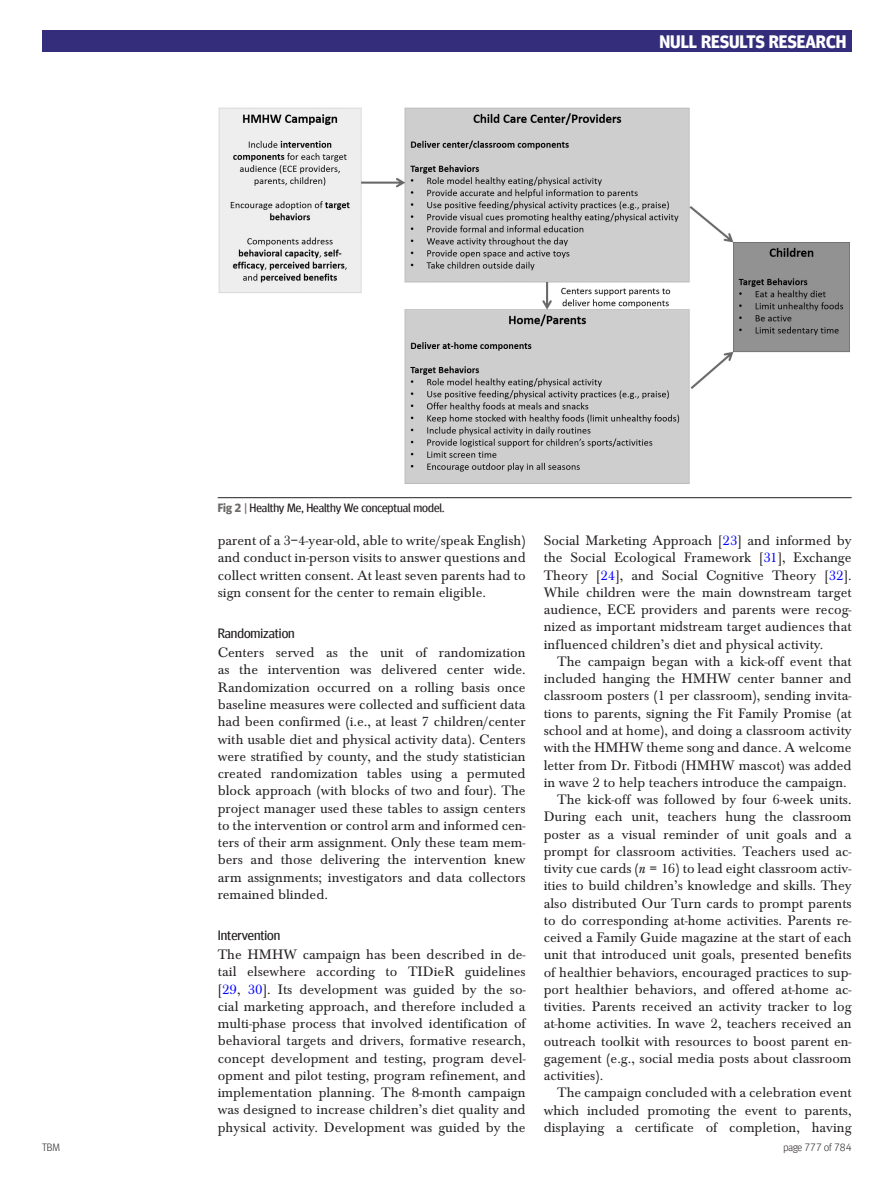
<style>
.page{position:relative;width:894px;height:1186px;background:#fff}
.page>*{position:absolute;margin:0;border:0;box-sizing:border-box;transform-origin:0 0}
.t1{font:700 18px "Meta Headline Offc";color:#fff}
.t2{font:14.25px/17.2px "Baskerville EF";color:#231f20;text-align:justify}
.t3{font:13.5px "Meta Headline Offc";color:#231f20}
.t4{font:12px "Meta Headline Offc";color:#231f20}
.t5{font:300 10.5px "Meta Headline Offc";color:#231f20}
.s1{font-weight:700;color:#6b6a68}
.s2{color:#6b6a68}
.s3{color:#00f}
.s4{font-style:italic}
</style>
<div class="page">
<div style="left:42px;top:30px;width:809px;height:21px;background:#332d7b"></div>
<hr style="left:218px;top:497px;width:633px;height:1px;background:#231f20">
<img style="left:218px;top:107px;width:632px;height:377px">
<p class="t1" style="left:659px;top:31px;width:62px">NULL RESULTS</p>
<p class="t1" style="left:768px;top:31px;width:21px">RESEARCH</p>
<p class="t4" style="left:218px;top:500px;width:228px"><span class="s1">FIG 2</span> <span class="s2">|</span> Healthy Me, Healthy We conceptual model.</p>
<p class="t2" style="left:218px;top:532px;width:309px">parent of a 3–4-year-old, able to write/speak English) and conduct in-person visits to answer questions and collect written consent. At least seven parents had to sign consent for the center to remain eligible.</p>
<p class="t3" style="left:218px;top:626px;width:78px">Randomization</p>
<p class="t2" style="left:218px;top:644px;width:309px">Centers served as the unit of randomization as the intervention was delivered center wide.<br>Randomization occurred on a rolling basis once baseline measures were collected and sufficient data had been confirmed (i.e., at least 7 children/center with usable diet and physical activity data). Centers were stratified by county, and the study statistician created randomization tables using a permuted block approach (with blocks of two and four). The project manager used these tables to assign centers to the intervention or control arm and informed cen&shy;ters of their arm assignment. Only these team mem&shy;bers and those delivering the intervention knew arm assignments; investigators and data collectors remained blinded.</p>
<p class="t3" style="left:218px;top:928px;width:64px">Intervention</p>
<p class="t2" style="left:218px;top:946px;width:309px">The HMHW campaign has been described in de&shy;tail elsewhere according to TIDieR guidelines [<span class="s3">29</span>, <span class="s3">30</span>]. Its development was guided by the so&shy;cial marketing approach, and therefore included a multi-phase process that involved identification of behavioral targets and drivers, formative research, concept development and testing, program devel&shy;opment and pilot testing, program refinement, and implementation planning. The 8-month campaign was designed to increase children’s diet quality and physical activity. Development was guided by the</p>
<p class="t2" style="left:543px;top:532px;width:309px">Social Marketing Approach [<span class="s3">23</span>] and informed by the Social Ecological Framework [<span class="s3">31</span>], Exchange Theory [<span class="s3">24</span>], and Social Cognitive Theory [<span class="s3">32</span>].<br>While children were the main downstream target audience, ECE providers and parents were recog&shy;nized as important midstream target audiences that influenced children’s diet and physical activity.</p>
<p class="t2" style="left:557px;top:653px;width:296px">The campaign began with a kick-off event that</p>
<p class="t2" style="left:543px;top:670px;width:309px">included hanging the HMHW center banner and</p>
<p class="t2" style="left:543px;top:687px;width:309px">classroom posters (1 per classroom), sending invita-</p>
<p class="t2" style="left:543px;top:705px;width:309px">tions to parents, signing the Fit Family Promise (at</p>
<p class="t2" style="left:543px;top:722px;width:309px">school and at home), and doing a classroom activity</p>
<p class="t2" style="left:543px;top:739px;width:309px">with the HMHW theme song and dance. A welcome</p>
<p class="t2" style="left:543px;top:757px;width:309px">letter from Dr. Fitbodi (HMHW mascot) was added</p>
<p class="t2" style="left:543px;top:774px;width:304px">in wave 2 to help teachers introduce the campaign.</p>
<p class="t2" style="left:557px;top:791px;width:296px">The kick-off was followed by four 6-week units.</p>
<p class="t2" style="left:543px;top:808px;width:309px">During each unit, teachers hung the classroom</p>
<p class="t2" style="left:543px;top:826px;width:309px">poster as a visual reminder of unit goals and a</p>
<p class="t2" style="left:543px;top:843px;width:309px">prompt for classroom activities. Teachers used ac-</p>
<p class="t2" style="left:543px;top:860px;width:309px">tivity cue cards (<span class="s4">n</span> = 16) to lead eight classroom activ-</p>
<p class="t2" style="left:543px;top:877px;width:309px">ities to build children’s knowledge and skills. They</p>
<p class="t2" style="left:543px;top:895px;width:309px">also distributed Our Turn cards to prompt parents</p>
<p class="t2" style="left:543px;top:912px;width:309px">to do corresponding at-home activities. Parents re-</p>
<p class="t2" style="left:543px;top:929px;width:309px">ceived a Family Guide magazine at the start of each</p>
<p class="t2" style="left:543px;top:946px;width:309px">unit that introduced unit goals, presented benefits</p>
<p class="t2" style="left:543px;top:964px;width:309px">of healthier behaviors, encouraged practices to sup-</p>
<p class="t2" style="left:543px;top:981px;width:309px">port healthier behaviors, and offered at-home ac-</p>
<p class="t2" style="left:543px;top:998px;width:309px">tivities. Parents received an activity tracker to log</p>
<p class="t2" style="left:543px;top:1015px;width:309px">at-home activities. In wave 2, teachers received an</p>
<p class="t2" style="left:543px;top:1033px;width:309px">outreach toolkit with resources to boost parent en-</p>
<p class="t2" style="left:543px;top:1050px;width:309px">gagement (e.g., social media posts about classroom</p>
<p class="t2" style="left:543px;top:1067px;width:61px">activities).</p>
<p class="t2" style="left:557px;top:1084px;width:296px">The campaign concluded with a celebration event</p>
<p class="t2" style="left:543px;top:1102px;width:309px">which included promoting the event to parents,</p>
<p class="t2" style="left:543px;top:1119px;width:309px">displaying a certificate of completion, having</p>
<p class="t5" style="left:42px;top:1141px;width:19px">TBM</p>
<p class="t5" style="left:783px;top:1141px;width:70px">page 777 of 784</p>
</div>
